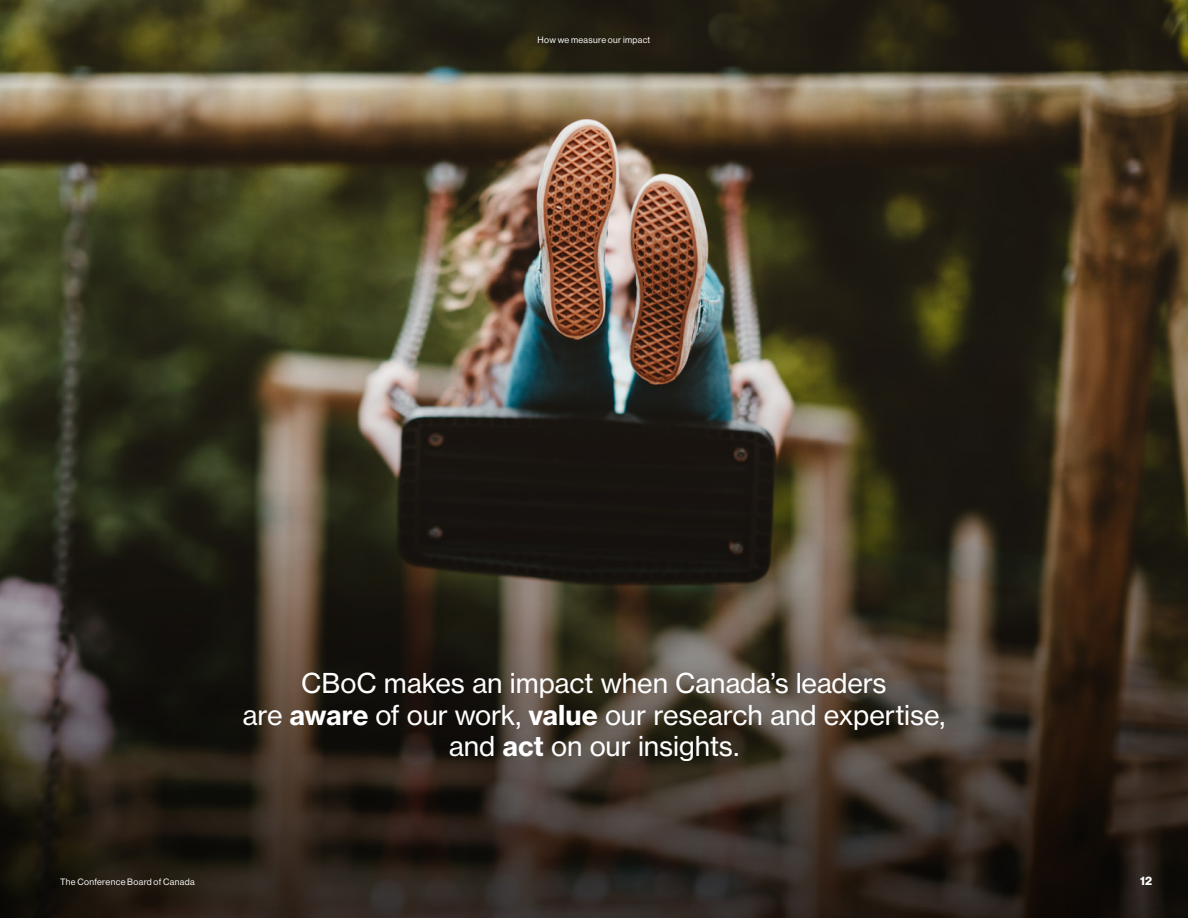
<style>
.page{position:relative;width:1188px;height:918px;background:#fff}
.page>*{position:absolute;margin:0;border:0;box-sizing:border-box;transform-origin:0 0}
.t1{font:27px/31.5px "N Haas Grotesk TX Pro 55 Rg";letter-spacing:-.005em;color:#fff;text-align:center}
.t2{font:12px "N Haas Grotesk DS Pro 75 Bd";color:#fff}
.t3{font:9px "N Haas Grotesk DS Pro 55 Rg";letter-spacing:.035em;color:#fff}
.s1{font-family:"N Haas Grotesk TX Pro 75 Bd"}
</style>
<div class="page">
<img style="left:0;top:0;width:1188px;height:918px">
<p class="t3" style="left:538px;top:35px;width:114px">How we measure our impact</p>
<p class="t1" style="left:243px;top:667px;width:704px">CBoC makes an impact when Canada’s leaders<br>are <span class="s1">aware</span> of our work, <span class="s1">value</span> our research and expertise, and <span class="s1">act</span> on our insights.</p>
<p class="t3" style="left:60px;top:877px;width:136px">The Conference Board of Canada</p>
<p class="t2" style="left:1140px;top:874px;width:13px">12</p>
</div>
